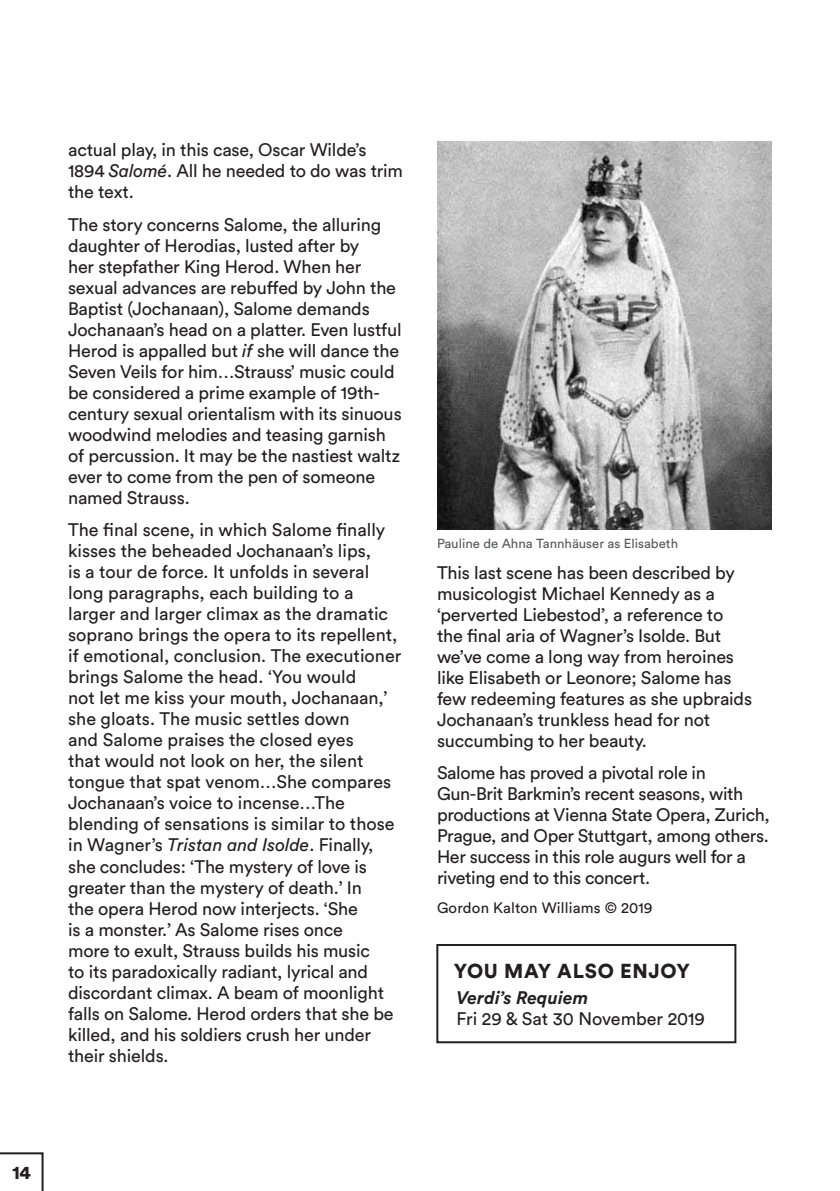
<style>
.page{position:relative;width:840px;height:1191px;background:#fff}
.page>*{position:absolute;margin:0;border:0;box-sizing:border-box;transform-origin:0 0}
.t1{font:900 20px "Circular Std";letter-spacing:.035em;color:#231f20}
.t2{font:900 18.6px "Circular Std";color:#231f20}
.t3{font:18px/21px "Circular Std";letter-spacing:-.01em;color:#231f20}
.t4{font:italic 700 18px "Circular Std";color:#231f20}
.t5{font:15px "Circular Std";letter-spacing:.01em;color:#231f20}
.t6{font:13px "Circular Std";color:#57585a}
.s1{font-style:italic}
</style>
<div class="page">
<div style="left:436px;top:944px;width:300px;height:99px;border:2px solid #231f20"></div>
<img style="left:437px;top:142px;width:334px;height:387px">
<svg style="left:0;top:1152px;width:44px;height:39px"></svg>
<p class="t3" style="left:68px;top:139px;width:336px">actual play, in this case, Oscar Wilde’s<br>1894 <span class="s1">Salomé</span>. All he needed to do was trim the text.</p>
<p class="t3" style="left:68px;top:214px;width:335px">The story concerns Salome, the alluring daughter of Herodias, lusted after by<br>her stepfather King Herod. When her sexual advances are rebuffed by John the Baptist (Jochanaan), Salome demands Jochanaan’s head on a platter. Even lustful Herod is appalled but <span class="s1">if</span> she will dance the Seven Veils for him…Strauss’ music could be considered a prime example of 19th&shy;century sexual orientalism with its sinuous woodwind melodies and teasing garnish of percussion. It may be the nastiest waltz ever to come from the pen of someone named Strauss.</p>
<p class="t3" style="left:68px;top:519px;width:334px">The final scene, in which Salome finally kisses the beheaded Jochanaan’s lips,<br>is a tour de force. It unfolds in several long paragraphs, each building to a larger and larger climax as the dramatic soprano brings the opera to its repellent, if emotional, conclusion. The executioner brings Salome the head. ‘You would<br>not let me kiss your mouth, Jochanaan,’ she gloats. The music settles down<br>and Salome praises the closed eyes<br>that would not look on her, the silent tongue that spat venom…She compares Jochanaan’s voice to incense…The blending of sensations is similar to those in Wagner’s <span class="s1">Tristan and Isolde</span>. Finally, she concludes: ‘The mystery of love is greater than the mystery of death.’ In<br>the opera Herod now interjects. ‘She<br>is a monster.’ As Salome rises once<br>more to exult, Strauss builds his music<br>to its paradoxically radiant, lyrical and discordant climax. A beam of moonlight falls on Salome. Herod orders that she be killed, and his soldiers crush her under their shields.</p>
<p class="t6" style="left:437px;top:535px;width:242px">Pauline de Ahna Tannhäuser as Elisabeth</p>
<p class="t3" style="left:437px;top:561px;width:316px">This last scene has been described by musicologist Michael Kennedy as a ‘perverted Liebestod’, a reference to the final aria of Wagner’s Isolde. But we’ve come a long way from heroines like Elisabeth or Leonore; Salome has few redeeming features as she upbraids Jochanaan’s trunkless head for not succumbing to her beauty.</p>
<p class="t3" style="left:437px;top:762px;width:334px">Salome has proved a pivotal role in Gun-Brit Barkmin’s recent seasons, with productions at Vienna State Opera, Zurich, Prague, and Oper Stuttgart, among others.<br>Her success in this role augurs well for a riveting end to this concert.</p>
<p class="t5" style="left:437px;top:898px;width:217px">Gordon Kalton Williams © 2019</p>
<p class="t1" style="left:453px;top:957px;width:237px">YOU MAY ALSO ENJOY</p>
<p class="t4" style="left:456px;top:985px;width:133px">Verdi’s Requiem</p>
<p class="t3" style="left:456px;top:1007px;width:250px">Fri 29 &amp; Sat 30 November 2019</p>
<p class="t2" style="left:12px;top:1160px;width:20px">14</p>
</div>
